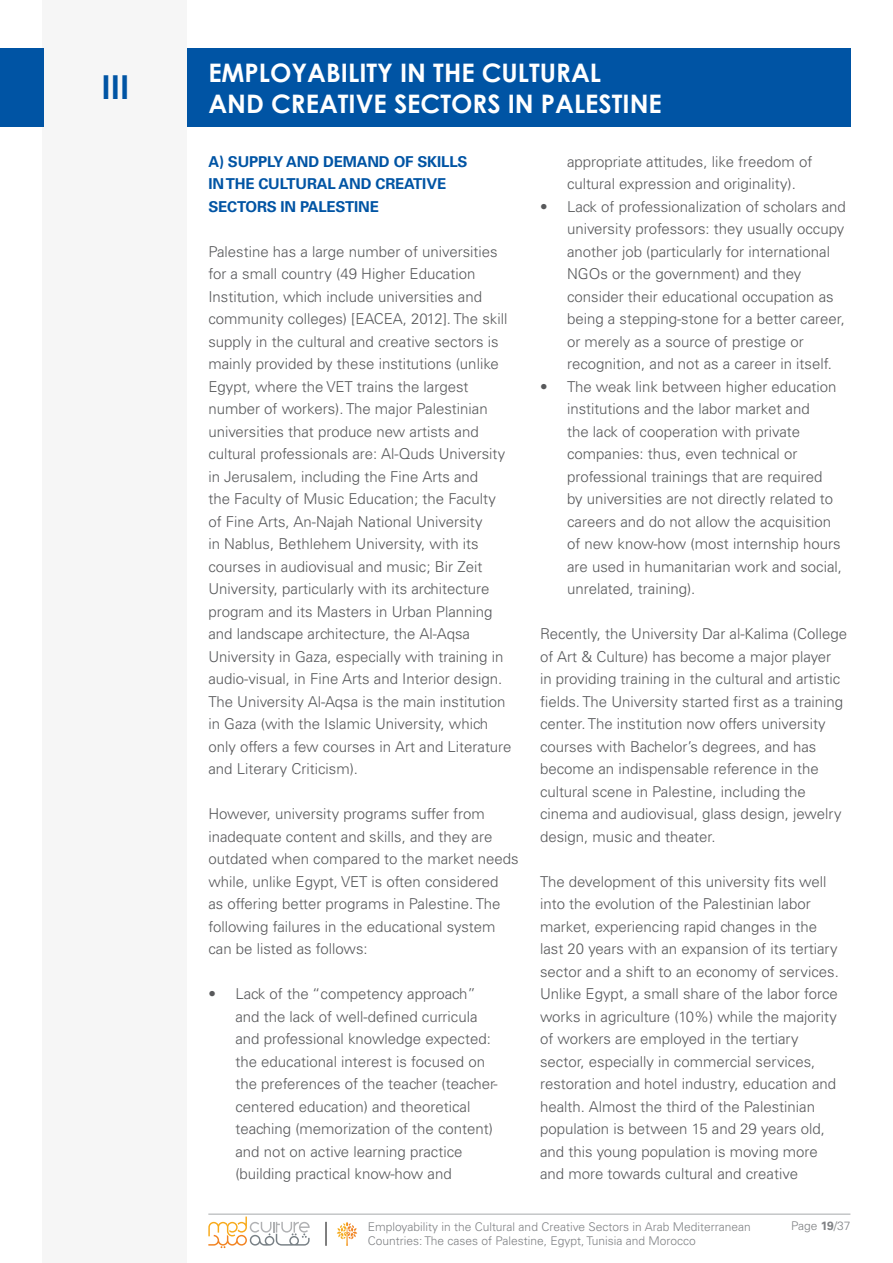
<style>
.page{position:relative;width:893px;height:1263px;background:#fff}
.page>*{position:absolute;margin:0;border:0;box-sizing:border-box;transform-origin:0 0}
.t1{font:700 33px "Century Gothic";color:#0054a4}
.t2{font:700 25.5px/30.6px "Century Gothic";color:#fff}
.t3{font:300 15px/22.5px "Univers";color:#58595b}
.t4{font:700 15px/22.5px "Univers";letter-spacing:-.01em;color:#0054a4}
.t5{font:300 12px/14.4px "Univers";color:#808285}
.s1{font-family:"Univers CE";font-weight:700}
</style>
<div class="page">
<div style="left:43px;top:0;width:144px;height:1263px;background:#f6f6f6"></div>
<hr style="left:208px;top:1214px;width:642px;height:1px;background:#a7a9ac">
<svg style="left:208px;top:1216px;width:102px;height:32px"></svg>
<svg style="left:337px;top:1222px;width:20px;height:24px"></svg>
<svg style="left:326px;top:1222px;width:1px;height:24px"></svg>
<div style="left:187px;top:49px;width:663px;height:78px;background:#0054a4"></div>
<div style="left:0;top:49px;width:44px;height:78px;background:#0054a4"></div>
<h1 class="t1" style="left:102px;top:66px;width:29px">III</h1>
<h2 class="t2" style="left:208px;top:57px;width:455px">EMPLOYABILITY IN THE CULTURAL<br>AND CREATIVE SECTORS IN PALESTINE</h2>
<p class="t4" style="left:208px;top:150px;width:261px">A) SUPPLY AND DEMAND OF SKILLS<br>IN THE CULTURAL AND CREATIVE<br>SECTORS IN PALESTINE</p>
<p class="t3" style="left:208px;top:240px;width:304px">Palestine has a large number of universities for a small country (49 Higher Education Institution, which include universities and community colleges) [EACEA, 2012]. The skill supply in the cultural and creative sectors is mainly provided by these institutions (unlike Egypt, where the VET trains the largest number of workers). The major Palestinian universities that produce new artists and cultural professionals are: Al-Quds University in Jerusalem, including the Fine Arts and<br>the Faculty of Music Education; the Faculty of Fine Arts, An-Najah National University<br>in Nablus, Bethlehem University, with its courses in audiovisual and music; Bir Zeit University, particularly with its architecture program and its Masters in Urban Planning and landscape architecture, the Al-Aqsa University in Gaza, especially with training in audio-visual, in Fine Arts and Interior design.<br>The University Al-Aqsa is the main institution in Gaza (with the Islamic University, which only offers a few courses in Art and Literature and Literary Criticism).</p>
<p class="t3" style="left:208px;top:802px;width:312px">However, university programs suffer from inadequate content and skills, and they are outdated when compared to the market needs while, unlike Egypt, VET is often considered<br>as offering better programs in Palestine. The following failures in the educational system can be listed as follows:</p>
<p class="t3" style="left:235px;top:982px;width:264px;text-indent:-27px">• Lack of the “competency approach” and the lack of well-defined curricula and professional knowledge expected: the educational interest is focused on the preferences of the teacher (teacher&shy;centered education) and theoretical teaching (memorization of the content) and not on active learning practice (building practical know-how and</p>
<p class="t3" style="left:567px;top:150px;width:247px">appropriate attitudes, like freedom of cultural expression and originality).</p>
<p class="t3" style="left:567px;top:195px;width:280px;text-indent:-27px">• Lack of professionalization of scholars and university professors: they usually occupy another job (particularly for international NGOs or the government) and they consider their educational occupation as being a stepping-stone for a better career, or merely as a source of prestige or recognition, and not as a career in itself.</p>
<p class="t3" style="left:567px;top:375px;width:277px;text-indent:-27px">• The weak link between higher education institutions and the labor market and<br>the lack of cooperation with private companies: thus, even technical or professional trainings that are required<br>by universities are not directly related to careers and do not allow the acquisition of new know-how (most internship hours are used in humanitarian work and social, unrelated, training).</p>
<p class="t3" style="left:540px;top:622px;width:308px">Recently, the University Dar al-Kalima (College of Art &amp; Culture) has become a major player<br>in providing training in the cultural and artistic fields. The University started first as a training center. The institution now offers university courses with Bachelor’s degrees, and has become an indispensable reference in the cultural scene in Palestine, including the cinema and audiovisual, glass design, jewelry design, music and theater.</p>
<p class="t3" style="left:540px;top:870px;width:300px">The development of this university fits well into the evolution of the Palestinian labor market, experiencing rapid changes in the last 20 years with an expansion of its tertiary sector and a shift to an economy of services.<br>Unlike Egypt, a small share of the labor force works in agriculture (10%) while the majority of workers are employed in the tertiary sector, especially in commercial services, restoration and hotel industry, education and health. Almost the third of the Palestinian population is between 15 and 29 years old, and this young population is moving more and more towards cultural and creative</p>
<p class="t5" style="left:368px;top:1219px;width:384px">Employability in the Cultural and Creative Sectors in Arab Mediterranean<br>Countries: The cases of Palestine, Egypt, Tunisia and Morocco</p>
<p class="t5" style="left:791px;top:1218px;width:61px">Page <span class="s1">19</span>/37</p>
</div>
